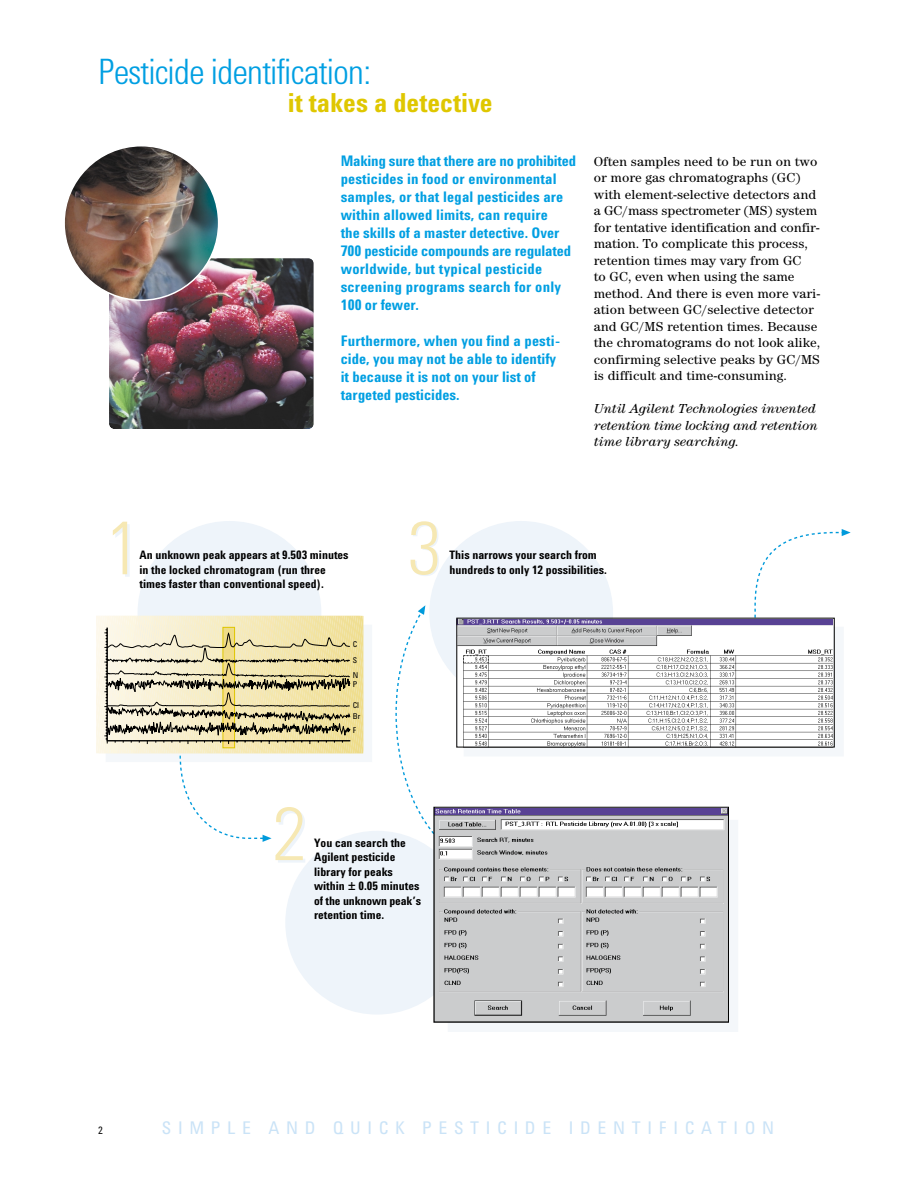
<style>
.page{position:relative;width:918px;height:1188px;background:#fff}
.page>*{position:absolute;margin:0;border:0;box-sizing:border-box;transform-origin:0 0}
.t1{font:300 75px "Agilent Cond";color:#f6e8b3}
.t2{font:300 36px "Agilent Cond";letter-spacing:-.02em;color:#009fe2}
.t3{font:700 27px "Agilent Cond";color:#dfc700}
.t4{font:18px "Agilent Cond";letter-spacing:.37em;color:#cae3f7}
.t5{font:700 15px/18px "Agilent Cond";letter-spacing:.01em;color:#009fe2}
.t6{font:13.5px/16.5px "Agilent Century ITC";color:#000}
.t7{font:italic 13.5px/16.5px "Agilent Century ITC";letter-spacing:-.01em;color:#000;text-align:justify}
.t8{font:700 12px/14.4px "Agilent Cond";color:#000}
.t9{font:10.5px "Agilent Cond";color:#000}
.t10{font:8.25px/16.5px "Agilent Cond";color:#000}
</style>
<div class="page">
<div style="left:429px;top:521px;width:184px;height:184px;background:#eef4fa;border-radius:50%"></div>
<div style="left:464px;top:627px;width:380px;height:129px;background:#f4f7fa"></div>
<div style="left:448px;top:820px;width:290px;height:212px;background:#f4f7fa"></div>
<svg style="left:418px;top:605px;width:8px;height:12px"></svg>
<svg style="left:754px;top:529px;width:97px;height:88px"></svg>
<div style="left:138px;top:521px;width:183px;height:184px;background:#eef4fa;border-radius:50%"></div>
<svg style="left:96px;top:616px;width:267px;height:138px"></svg>
<svg style="left:104px;top:617px;width:731px;height:406px"></svg>
<img style="left:109px;top:258px;width:205px;height:171px;border-radius:5px">
<img style="left:64px;top:146px;width:155px;height:155px">
<h2 class="t2" style="left:98px;top:58px;width:275px">Pesticide identification:</h2>
<h3 class="t3" style="left:288px;top:92px;width:206px">it takes a detective</h3>
<p class="t5" style="left:341px;top:153px;width:237px">Making sure that there are no prohibited pesticides in food or environmental samples, or that legal pesticides are within allowed limits, can require<br>the skills of a master detective. Over 700 pesticide compounds are regulated worldwide, but typical pesticide screening programs search for only 100 or fewer.</p>
<p class="t5" style="left:341px;top:333px;width:221px">Furthermore, when you find a pesti&shy;cide, you may not be able to identify it because it is not on your list of targeted pesticides.</p>
<p class="t6" style="left:594px;top:154px;width:228px">Often samples need to be run on two or more gas chromatographs (GC) with element-selective detectors and a GC/mass spectrometer (MS) system for tentative identification and confir&shy;mation. To complicate this process, retention times may vary from GC<br>to GC, even when using the same method. And there is even more vari&shy;ation between GC/selective detector and GC/MS retention times. Because the chromatograms do not look alike, confirming selective peaks by GC/MS is difficult and time-consuming.</p>
<p class="t7" style="left:594px;top:402px;width:225px">Until Agilent Technologies invented retention time locking and retention time library searching.</p>
<h1 class="t1" style="left:106px;top:521px;width:36px">1</h1>
<h1 class="t1" style="left:407px;top:521px;width:36px">3</h1>
<p class="t8" style="left:140px;top:549px;width:211px">An unknown peak appears at 9.503 minutes in the locked chromatogram (run three times faster than conventional speed).</p>
<p class="t8" style="left:450px;top:549px;width:159px">This narrows your search from hundreds to only 12 possibilities.</p>
<p class="t10" style="left:353px;top:636px;width:6px">C<br>S</p>
<p class="t10" style="left:353px;top:671px;width:7px;line-height:9.6px">N<br>P</p>
<p class="t10" style="left:353px;top:701px;width:9px;line-height:11.1px">Cl<br>Br</p>
<p class="t10" style="left:353px;top:722px;width:5px">F</p>
<h1 class="t1" style="left:272px;top:806px;width:36px">2</h1>
<p class="t8" style="left:314px;top:837px;width:109px">You can search the<br>Agilent pesticide library for peaks within ± 0.05 minutes of the unknown peak’s retention time.</p>
<p class="t9" style="left:98px;top:1126px;width:6px">2</p>
<h3 class="t4" style="left:162px;top:1121px;width:614px">SIMPLE AND QUICK PESTICIDE IDENTIFICATION</h3>
</div>
